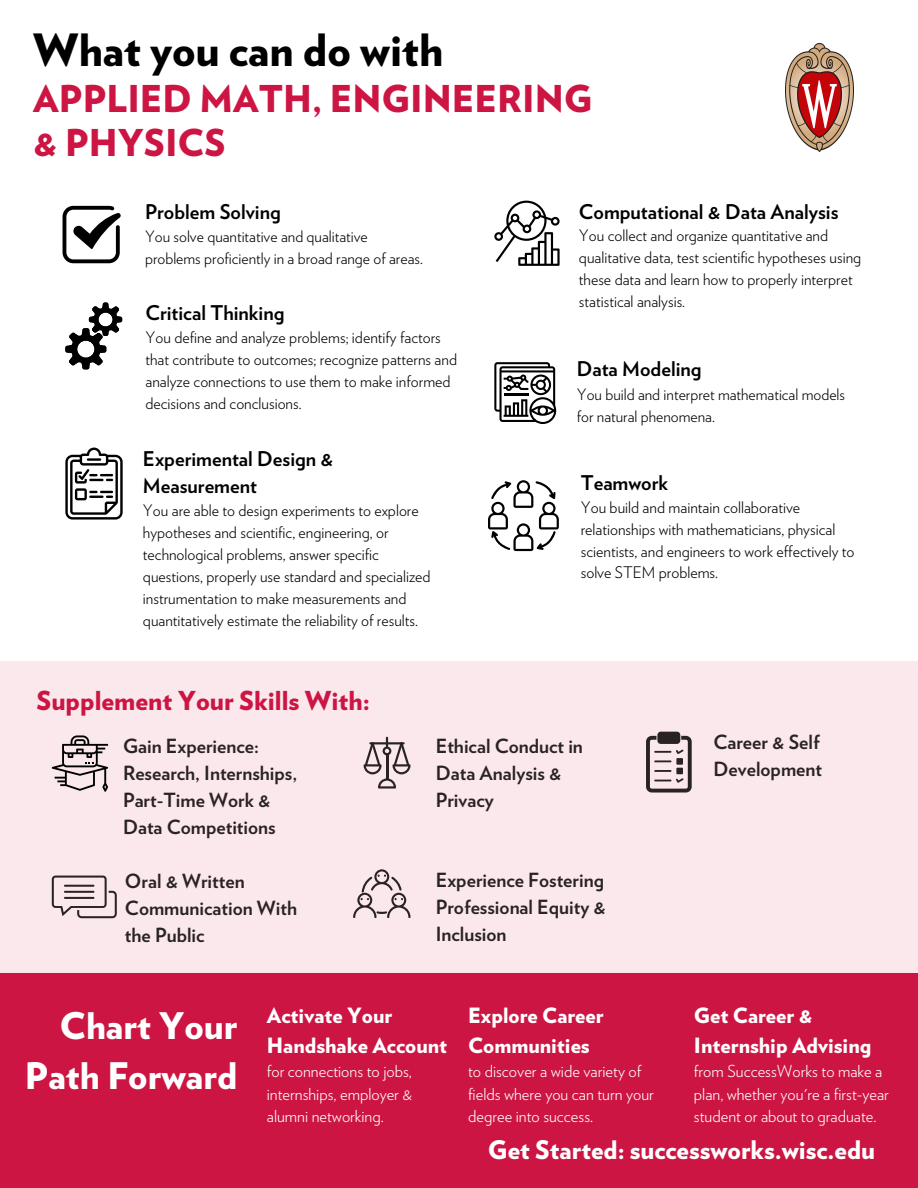
<style>
.page{position:relative;width:918px;height:1188px;background:#fff}
.page>*{position:absolute;margin:0;border:0;box-sizing:border-box;transform-origin:0 0}
.t1{font:900 44.4px "Verlag";color:#000}
.t2{font:900 36.9px/43.8px "Verlag";color:#cd1543}
.t3{font:900 36.6px/50.7px "Verlag";color:#fff;text-align:right}
.t4{font:900 26.1px "Verlag";color:#cd1543}
.t5{font:900 25.5px "Verlag";color:#fff}
.t6{font:900 21px/29.2px "Verlag";color:#fff}
.t7{font:700 20.25px/27.6px "Verlag";color:#000}
.t8{font:700 19.5px/27px "Verlag";color:#2a2323}
.t9{font:300 16.5px/22.5px "Verlag";color:#fff}
.t10{font:300 15.9px/21.9px "Verlag";color:#000}
.t11{font:300 15.75px/21.9px "Verlag";color:#000}
</style>
<div class="page">
<img style="left:785px;top:43px;width:69px;height:108px">
<div style="left:0;top:973px;width:918px;height:215px;background:#cd1543"></div>
<div style="left:0;top:661px;width:918px;height:315px;background:#fae8ec"></div>
<svg style="left:65px;top:303px;width:57px;height:66px"></svg>
<svg style="left:63px;top:206px;width:58px;height:57px"></svg>
<svg style="left:488px;top:480px;width:71px;height:71px"></svg>
<svg style="left:65px;top:448px;width:58px;height:72px"></svg>
<svg style="left:494px;top:201px;width:66px;height:65px"></svg>
<svg style="left:494px;top:362px;width:62px;height:62px"></svg>
<svg style="left:353px;top:869px;width:57px;height:49px"></svg>
<svg style="left:52px;top:876px;width:65px;height:42px"></svg>
<svg style="left:52px;top:735px;width:56px;height:57px"></svg>
<svg style="left:646px;top:732px;width:46px;height:60px"></svg>
<svg style="left:364px;top:737px;width:46px;height:51px"></svg>
<p class="t1" style="left:33px;top:23px;width:412px">What you can do with</p>
<p class="t2" style="left:33px;top:77px;width:561px">APPLIED MATH, ENGINEERING &amp; PHYSICS</p>
<p class="t7" style="left:145px;top:198px;width:137px">Problem Solving</p>
<p class="t11" style="left:145px;top:226px;width:279px">You solve quantitative and qualitative problems proficiently in a broad range of areas.</p>
<p class="t7" style="left:146px;top:299px;width:140px">Critical Thinking</p>
<p class="t10" style="left:146px;top:326px;width:313px">You define and analyze problems; identify factors that contribute to outcomes; recognize patterns and analyze connections to use them to make informed decisions and conclusions.</p>
<p class="t7" style="left:143px;top:444px;width:192px">Experimental Design &amp;<br>Measurement</p>
<p class="t10" style="left:143px;top:499px;width:289px">You are able to design experiments to explore hypotheses and scientific, engineering, or technological problems, answer specific questions, properly use standard and specialized instrumentation to make measurements and quantitatively estimate the reliability of results.</p>
<p class="t4" style="left:37px;top:685px;width:335px">Supplement Your Skills With:</p>
<h2 class="t7" style="left:579px;top:197px;width:261px">Computational &amp; Data Analysis</h2>
<p class="t10" style="left:579px;top:225px;width:284px">You collect and organize quantitative and qualitative data, test scientific hypotheses using these data and learn how to properly interpret statistical analysis.</p>
<h3 class="t7" style="left:577px;top:355px;width:126px">Data Modeling</h3>
<p class="t11" style="left:577px;top:383px;width:270px">You build and interpret mathematical models for natural phenomena.</p>
<p class="t7" style="left:581px;top:469px;width:89px">Teamwork</p>
<p class="t10" style="left:581px;top:496px;width:275px">You build and maintain collaborative relationships with mathematicians, physical scientists, and engineers to work effectively to solve STEM problems.</p>
<h3 class="t8" style="left:123px;top:732px;width:176px">Gain Experience:<br>Research, Internships,<br>Part-Time Work &amp;<br>Data Competitions</h3>
<p class="t8" style="left:714px;top:728px;width:110px">Career &amp; Self<br>Development</p>
<h3 class="t8" style="left:125px;top:868px;width:174px">Oral &amp; Written<br>Communication With the Public</h3>
<p class="t8" style="left:436px;top:866px;width:172px;text-align:justify">Experience Fostering Professional Equity &amp; Inclusion</p>
<h3 class="t8" style="left:436px;top:732px;width:149px">Ethical Conduct in<br>Data Analysis &amp;<br>Privacy</h3>
<p class="t3" style="left:25px;top:1000px;width:214px">Chart Your<br>Path Forward</p>
<p class="t6" style="left:267px;top:1001px;width:182px">Activate Your<br>Handshake Account</p>
<p class="t9" style="left:267px;top:1060px;width:147px;text-align:justify">for connections to jobs, internships, employer &amp; alumni networking.</p>
<p class="t6" style="left:468px;top:1001px;width:137px">Explore Career<br>Communities</p>
<p class="t9" style="left:468px;top:1060px;width:187px">to discover a wide variety of fields where you can turn your degree into success.</p>
<p class="t5" style="left:488px;top:1135px;width:389px">Get Started: successworks.wisc.edu</p>
<p class="t6" style="left:694px;top:1001px;width:120px">Get Career &amp;</p>
<p class="t6" style="left:694px;top:1030px;width:179px">Internship Advising</p>
<p class="t9" style="left:694px;top:1060px;width:196px">from SuccessWorks to make a plan, whether you're a first-year student or about to graduate.</p>
</div>
